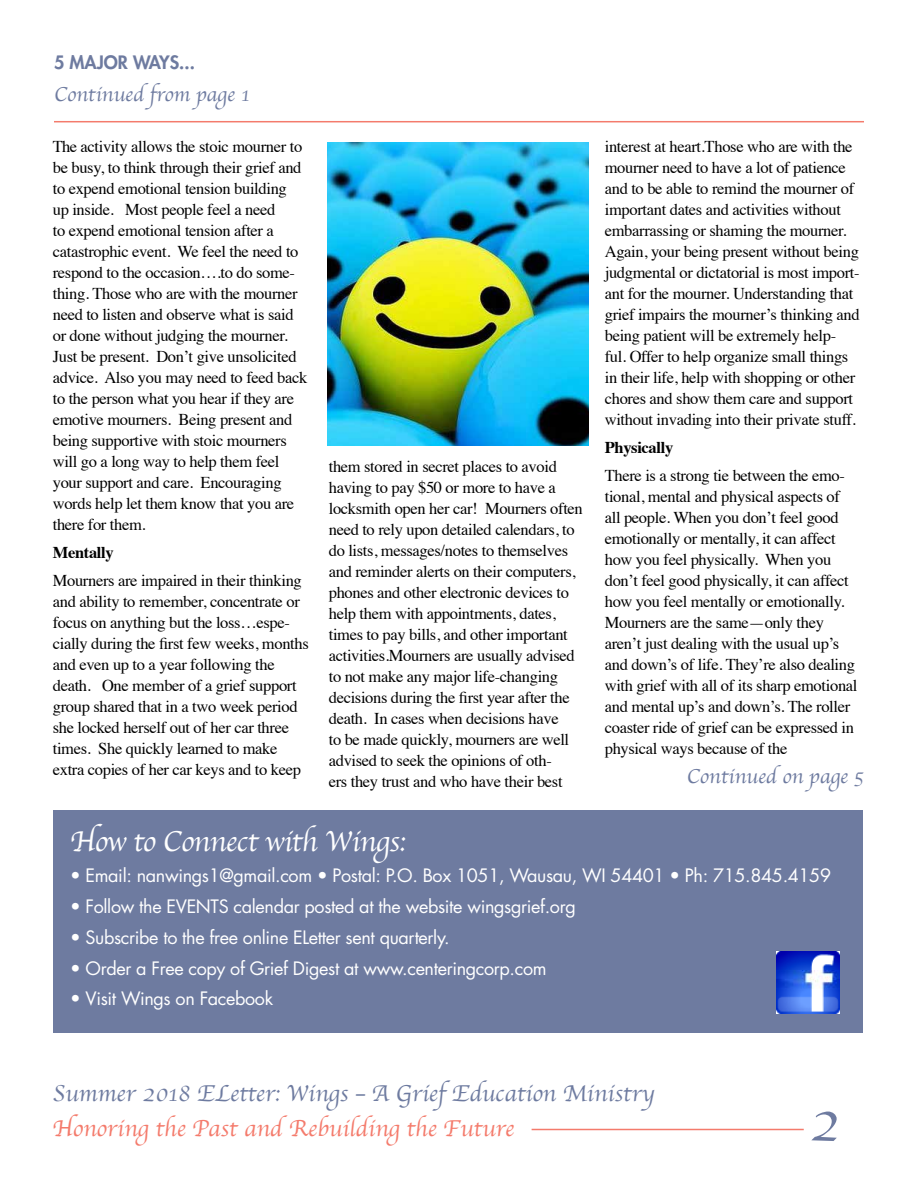
<style>
.page{position:relative;width:918px;height:1188px;background:#fff}
.page>*{position:absolute;margin:0;border:0;box-sizing:border-box;transform-origin:0 0}
.t1{font:57px "Apple Chancery";color:#6e7ba0}
.t2{font:30px "Apple Chancery";letter-spacing:-.02em;color:#fff}
.t3{font:24px "Apple Chancery";color:#6e7ba0}
.t4{font:24px "Apple Chancery";color:#f47b6c}
.t5{font:21px "Apple Chancery";color:#6e7ba0}
.t6{font:18px "Futura Std";letter-spacing:-.02em;color:#fff}
.t7{font:800 18px "Futura Std";color:#6e7ba0}
.t8{font:16.5px/21px "Times";letter-spacing:-.02em;color:#000}
.t9{font:700 16.5px "Times";letter-spacing:-.02em;color:#000}
</style>
<div class="page">
<hr style="left:532px;top:1129px;width:272px;height:1px;background:#f47b6c">
<hr style="left:54px;top:121px;width:810px;height:1px;background:#f47b6c">
<img style="left:327px;top:143px;width:262px;height:303px">
<div style="left:53px;top:810px;width:810px;height:222px;background:#6e7ba0"></div>
<img style="left:776px;top:951px;width:63px;height:63px">
<p class="t7" style="left:54px;top:51px;width:142px">5 MAJOR WAYS...</p>
<p class="t5" style="left:54px;top:77px;width:197px">Continued from page 1</p>
<p class="t8" style="left:53px;top:135px;width:256px">The activity allows the stoic mourner to be busy, to think through their grief and to expend emotional tension building<br>up inside. Most people feel a need<br>to expend emotional tension after a catastrophic event. We feel the need to respond to the occasion….to do some&shy;thing. Those who are with the mourner need to listen and observe what is said or done without judging the mourner.<br>Just be present. Don’t give unsolicited advice. Also you may need to feed back to the person what you hear if they are emotive mourners. Being present and being supportive with stoic mourners will go a long way to help them feel your support and care. Encouraging words help let them know that you are there for them.</p>
<p class="t9" style="left:53px;top:537px;width:62px">Mentally</p>
<p class="t8" style="left:53px;top:568px;width:258px">Mourners are impaired in their thinking and ability to remember, concentrate or focus on anything but the loss…espe&shy;cially during the first few weeks, months and even up to a year following the death. One member of a grief support group shared that in a two week period she locked herself out of her car three times. She quickly learned to make extra copies of her car keys and to keep</p>
<p class="t8" style="left:329px;top:454px;width:256px">them stored in secret places to avoid having to pay $50 or more to have a locksmith open her car! Mourners often need to rely upon detailed calendars, to do lists, messages/notes to themselves and reminder alerts on their computers, phones and other electronic devices to help them with appointments, dates, times to pay bills, and other important activities.Mourners are usually advised to not make any major life-changing decisions during the first year after the death. In cases when decisions have<br>to be made quickly, mourners are well advised to seek the opinions of oth-<br>ers they trust and who have their best</p>
<p class="t8" style="left:605px;top:135px;width:256px">interest at heart.Those who are with the mourner need to have a lot of patience and to be able to remind the mourner of important dates and activities without embarrassing or shaming the mourner.<br>Again, your being present without being judgmental or dictatorial is most import&shy;ant for the mourner. Understanding that grief impairs the mourner’s thinking and being patient will be extremely help&shy;ful. Offer to help organize small things in their life, help with shopping or other chores and show them care and support without invading into their private stuff.</p>
<p class="t9" style="left:605px;top:432px;width:70px">Physically</p>
<p class="t8" style="left:605px;top:464px;width:254px">There is a strong tie between the emo&shy;tional, mental and physical aspects of all people. When you don’t feel good emotionally or mentally, it can affect how you feel physically. When you don’t feel good physically, it can affect how you feel mentally or emotionally.<br>Mourners are the same—only they aren’t just dealing with the usual up’s and down’s of life. They’re also dealing with grief with all of its sharp emotional and mental up’s and down’s. The roller coaster ride of grief can be expressed in physical ways because of the</p>
<p class="t5" style="left:687px;top:759px;width:179px">Continued on page 5</p>
<h2 class="t2" style="left:70px;top:818px;width:337px">How to Connect with Wings:</h2>
<p class="t6" style="left:70px;top:864px;width:763px">• Email: nanwings1@gmail.com • Postal: P.O. Box 1051, Wausau, WI 54401 • Ph: 715.845.4159</p>
<p class="t6" style="left:70px;top:895px;width:507px">• Follow the EVENTS calendar posted at the website wingsgrief.org</p>
<p class="t6" style="left:70px;top:926px;width:381px">• Subscribe to the free online ELetter sent quarterly.</p>
<p class="t6" style="left:70px;top:957px;width:478px">• Order a Free copy of Grief Digest at www.centeringcorp.com</p>
<p class="t6" style="left:70px;top:987px;width:205px">• Visit Wings on Facebook</p>
<h3 class="t3" style="left:52px;top:1074px;width:603px">Summer 2018 ELetter: Wings – A Grief Education Ministry</h3>
<h3 class="t4" style="left:52px;top:1109px;width:463px">Honoring the Past and Rebuilding the Future</h3>
<h1 class="t1" style="left:809px;top:1077px;width:33px">2</h1>
</div>
